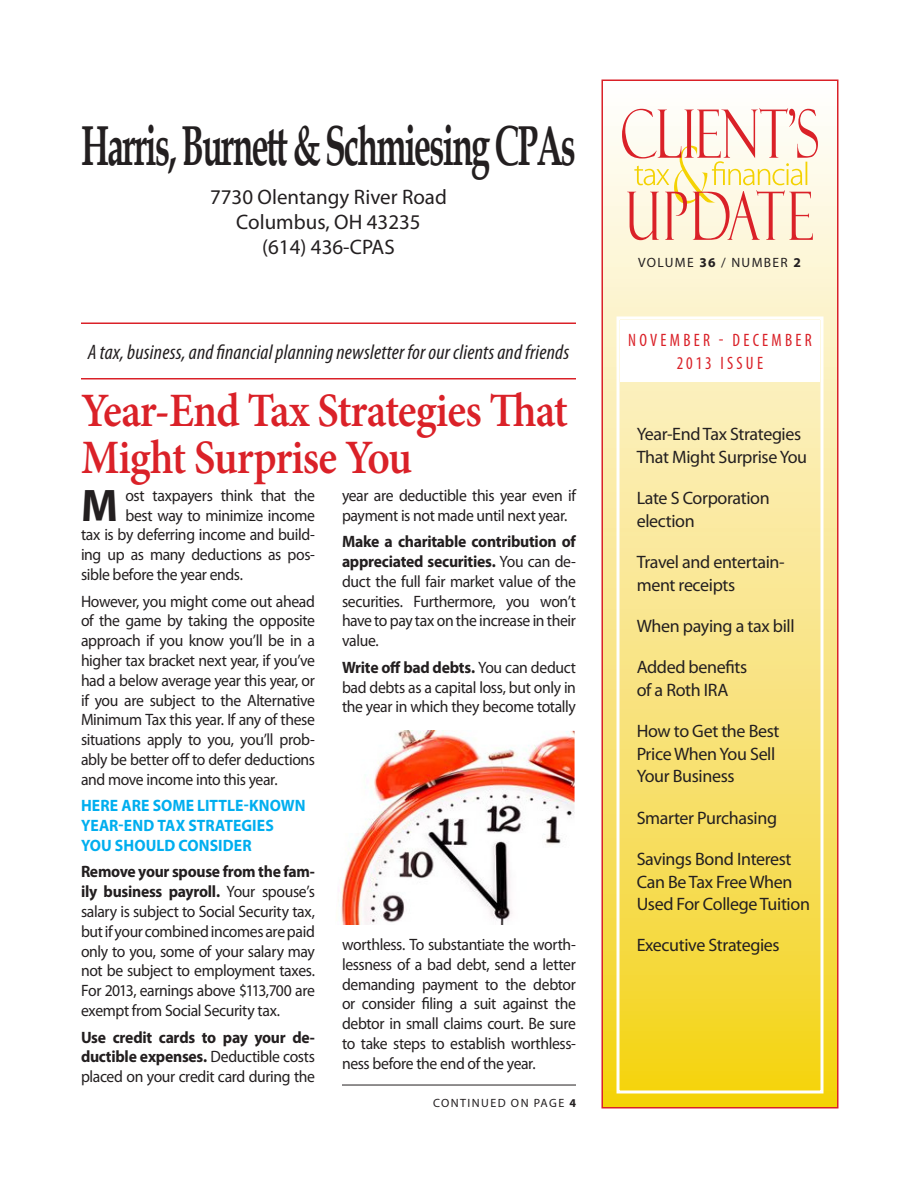
<style>
.page{position:relative;width:918px;height:1188px;background:#fff}
.page>*{position:absolute;margin:0;border:0;box-sizing:border-box;transform-origin:0 0}
.t1{font:700 56.25px "Book Antiqua";letter-spacing:-.05em;color:#231f20;scale:.6 1}
.Head_1B{font:600 48px/46.5px "Minion Pro";letter-spacing:-.02em;color:#da2128;scale:.9 1}
.Body_1b{font:700 45.9px "Myriad Pro";color:#231f20;scale:.95 1}
.Tag_Line{font:italic condensed 21px "Myriad Pro";letter-spacing:.01em;color:#231f20}
.t2{font:21px "Myriad Pro";color:#231f20}
.Contents{font:18px/22.5px "Myriad Pro";letter-spacing:-.02em;color:#231f20}
.In_This_Issue{font:condensed 18px/22.5px "Myriad Pro";letter-spacing:.19em;color:#da2128;text-align:center;scale:.95 1}
.Body_1b-2{font:16.5px/19.8px "Myriad Pro";letter-spacing:-.025em;color:#231f20;text-align:justify;scale:.95 1}
.Body_1b-3{font:700 16.5px/19.8px "Myriad Pro";letter-spacing:.005em;color:#00aeef;scale:.95 1}
.Volume_Label{font:13.5px "Myriad Pro";letter-spacing:.1em;color:#231f20}
.Continued_On{font:12px "Myriad Pro";letter-spacing:.11em;color:#231f20}
.s1{font-weight:700}
</style>
<div class="page">
<svg style="left:601px;top:79px;width:238px;height:1030px;background:#f8e180"></svg>
<hr style="left:81px;top:322px;width:495px;height:2px;background:#da2128">
<hr style="left:81px;top:378px;width:495px;height:2px;background:#da2128">
<div style="left:617px;top:316px;width:207px;height:778px;border:3px solid #fff"></div>
<svg style="left:622px;top:108px;width:196px;height:132px"></svg>
<img style="left:338px;top:731px;width:237px;height:194px">
<hr style="left:342px;top:1085px;width:234px;height:1px;background:#231f20">
<div style="left:620px;top:320px;width:200px;height:62px;background:#fff"></div>
<p class="t1" style="left:81px;top:113px;width:826px">Harris, Burnett &amp; Schmiesing CPAs</p>
<p class="t2" style="left:210px;top:184px;width:238px">7730 Olentangy River Road</p>
<p class="t2" style="left:236px;top:209px;width:186px">Columbus, OH 43235</p>
<p class="t2" style="left:262px;top:234px;width:134px">(614) 436-CPAS</p>
<p class="Tag_Line" style="left:88px;top:339px;width:483px">A tax, business, and financial planning newsletter for our clients and friends</p>
<p class="Head_1B" style="left:81px;top:388px;width:543px">Year-End Tax Strategies That<br>Might Surprise You</p>
<p class="Body_1b" style="left:81px;top:475px;width:40px">M</p>
<p class="Body_1b-2" style="left:125px;top:485px;width:201px">ost taxpayers think that the</p>
<p class="Body_1b-2" style="left:125px;top:505px;width:201px">best way to minimize income</p>
<p class="Body_1b-2" style="left:81px;top:525px;width:248px">tax is by deferring income and build-</p>
<p class="Body_1b-2" style="left:81px;top:545px;width:248px">ing up as many deductions as pos-</p>
<p class="Body_1b-2" style="left:81px;top:564px;width:172px">sible before the year ends.</p>
<p class="Body_1b-2" style="left:81px;top:591px;width:248px">However, you might come out ahead of the game by taking the opposite approach if you know you’ll be in a higher tax bracket next year, if you’ve had a below average year this year, or if you are subject to the Alternative Minimum Tax this year. If any of these situations apply to you, you’ll prob&shy;ably be better off to defer deductions and move income into this year.</p>
<p class="Body_1b-3" style="left:81px;top:795px;width:238px">Here are some little-known year-end tax strategies you should consider</p>
<p class="Body_1b-2" style="left:81px;top:862px;width:248px"><span class="s1">Remove your spouse from the fam&shy;ily business payroll.</span> Your spouse’s salary is subject to Social Security tax, but if your combined incomes are paid only to you, some of your salary may not be subject to employment taxes.<br>For 2013, earnings above $113,700 are exempt from Social Security tax.</p>
<p class="Body_1b-2" style="left:81px;top:1027px;width:248px"><span class="s1">Use credit cards to pay your de&shy;ductible expenses.</span> Deductible costs placed on your credit card during the</p>
<p class="Body_1b-2" style="left:342px;top:485px;width:248px">year are deductible this year even if payment is not made until next year.</p>
<p class="Body_1b-2" style="left:342px;top:531px;width:248px"><span class="s1">Make a charitable contribution of appreciated securities.</span> You can de&shy;duct the full fair market value of the securities. Furthermore, you won’t have to pay tax on the increase in their value.</p>
<p class="Body_1b-2" style="left:342px;top:657px;width:248px"><span class="s1">Write off bad debts.</span> You can deduct bad debts as a capital loss, but only in the year in which they become totally</p>
<p class="Body_1b-2" style="left:342px;top:934px;width:248px">worthless. To substantiate the worth&shy;lessness of a bad debt, send a letter demanding payment to the debtor or consider filing a suit against the debtor in small claims court. Be sure to take steps to establish worthless&shy;ness before the end of the year.</p>
<p class="Continued_On" style="left:433px;top:1096px;width:18px">Continued</p>
<p class="Continued_On" style="left:511px;top:1096px;width:67px">on page <span class="s1">4</span></p>
<p class="Volume_Label" style="left:638px;top:254px;width:164px">VOLUME <span class="s1">36</span> / NUMBER <span class="s1">2</span></p>
<p class="In_This_Issue" style="left:628px;top:329px;width:195px">NOVEMBER - DECEMBER<br>2013 ISSUE</p>
<p class="Contents" style="left:637px;top:423px;width:172px">Year-End Tax Strategies<br>That Might Surprise You</p>
<p class="Contents" style="left:637px;top:487px;width:135px">Late S Corporation election</p>
<p class="Contents" style="left:637px;top:550px;width:149px">Travel and entertain&shy;ment receipts</p>
<p class="Contents" style="left:637px;top:614px;width:159px">When paying a tax bill</p>
<p class="Contents" style="left:637px;top:656px;width:112px">Added benefits of a Roth IRA</p>
<p class="Contents" style="left:637px;top:720px;width:144px">How to Get the Best<br>Price When You Sell<br>Your Business</p>
<p class="Contents" style="left:637px;top:806px;width:142px">Smarter Purchasing</p>
<p class="Contents" style="left:637px;top:847px;width:175px">Savings Bond Interest<br>Can Be Tax Free When<br>Used For College Tuition</p>
<p class="Contents" style="left:637px;top:934px;width:144px">Executive Strategies</p>
</div>
